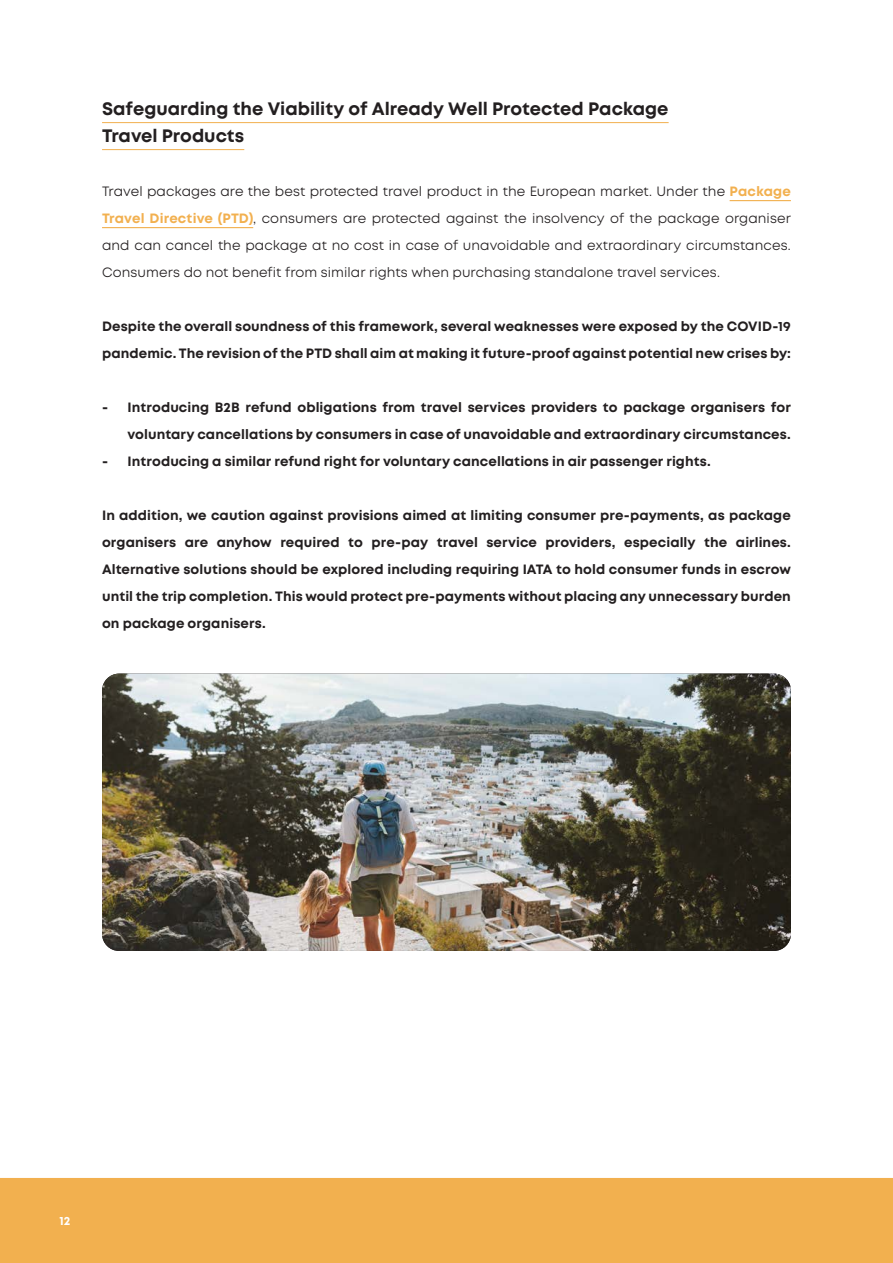
<style>
.page{position:relative;width:893px;height:1263px;background:#fff}
.page>*{position:absolute;margin:0;border:0;box-sizing:border-box;transform-origin:0 0}
.t1{font:700 18px "Mont";color:#231f20}
.t2{font:700 13.5px/27px "Mont";letter-spacing:.005em;color:#231f20}
.t3{font:13.5px/27px "Mont";letter-spacing:.005em;color:#231f20;text-align:justify}
.t4{font:700 12px "Mont";color:#fff}
.s1{font-weight:700;color:#f2b04f}
</style>
<div class="page">
<div style="left:0;top:1178px;width:893px;height:85px;background:#f2b04f"></div>
<hr style="left:102px;top:122px;width:567px;height:1px;background:#f2b04f">
<hr style="left:102px;top:149px;width:142px;height:1px;background:#f2b04f">
<hr style="left:730px;top:200px;width:61px;height:1px;background:#f2b04f">
<hr style="left:102px;top:227px;width:151px;height:1px;background:#f2b04f">
<img style="left:102px;top:673px;width:689px;height:278px">
<p class="t1" style="left:102px;top:97px;width:568px">Safeguarding the Viability of Already Well Protected Package</p>
<p class="t1" style="left:102px;top:124px;width:144px">Travel Products</p>
<p class="t3" style="left:102px;top:178px;width:690px">Travel packages are the best protected travel product in the European market. Under the <span class="s1">Package Travel Directive (PTD)</span>, consumers are protected against the insolvency of the package organiser and can cancel the package at no cost in case of unavoidable and extraordinary circumstances.<br>Consumers do not benefit from similar rights when purchasing standalone travel services.</p>
<p class="t2" style="left:102px;top:313px;width:690px">Despite the overall soundness of this framework, several weaknesses were exposed by the COVID-19 pandemic. The revision of the PTD shall aim at making it future-proof against potential new crises by:</p>
<p class="t2" style="left:102px;top:394px;width:690px;text-align:right">- Introducing B2B refund obligations from travel services providers to package organisers for voluntary cancellations by consumers in case of unavoidable and extraordinary circumstances.</p>
<p class="t2" style="left:102px;top:448px;width:610px">- Introducing a similar refund right for voluntary cancellations in air passenger rights.</p>
<p class="t2" style="left:102px;top:502px;width:690px;text-align:justify">In addition, we caution against provisions aimed at limiting consumer pre-payments, as package organisers are anyhow required to pre-pay travel service providers, especially the airlines.<br>Alternative solutions should be explored including requiring IATA to hold consumer funds in escrow until the trip completion. This would protect pre-payments without placing any unnecessary burden on package organisers.</p>
<p class="t4" style="left:60px;top:1213px;width:13px">12</p>
</div>
